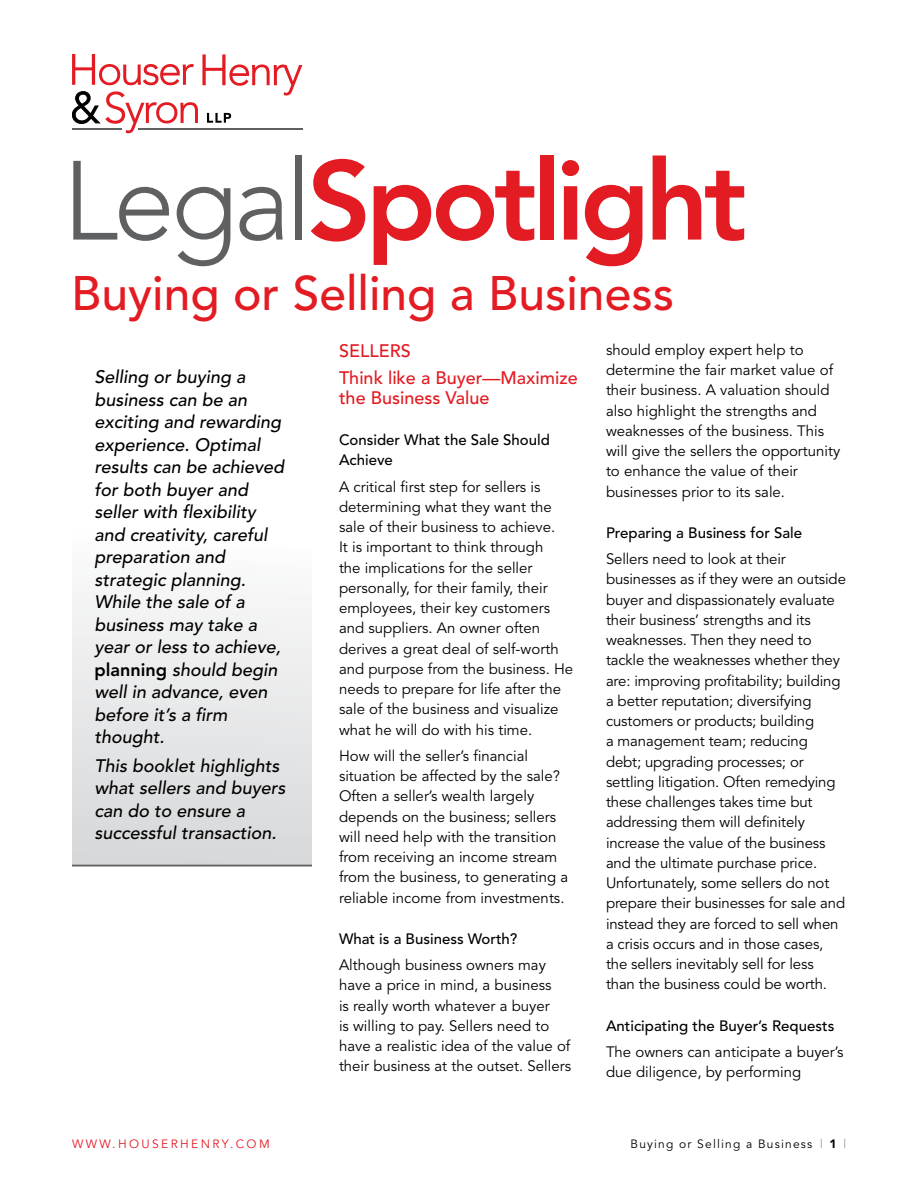
<style>
.page{position:relative;width:918px;height:1188px;background:#fff}
.page>*{position:absolute;margin:0;border:0;box-sizing:border-box;transform-origin:0 0}
.t1{font:800 111.15px "Avenir";letter-spacing:-.045em;color:#e31b23}
.t2{font:500 48px "Avenir";color:#e31b23}
.t3{font:italic 500 18px/22.5px "Avenir";color:#000}
.t4{font:500 18px/26.2px "Avenir";color:#e31b23}
.t5{font:15px/20.2px "Avenir";color:#000}
.t6{font:500 15px/20.2px "Avenir";color:#000}
.t7{font:12px "Avenir";letter-spacing:.1em;color:#000}
.t8{font:12px "Avenir";letter-spacing:.2em;color:#e31b23}
.s1{font-weight:300;color:#5f6062}
.s2{font-weight:800;font-style:normal}
.s3{color:#939598}
.s4{font-weight:900}
</style>
<div class="page">
<div style="left:72px;top:342px;width:240px;height:524px;background:linear-gradient(to bottom,#fff,#d9dbdc)"></div>
<hr style="left:72px;top:865px;width:240px;height:1px;background:#5f6062">
<hr style="left:138px;top:128px;width:165px;height:2px;background:#5f6062">
<svg style="left:72px;top:54px;width:230px;height:79px"></svg>
<h1 class="t1" style="left:63px;top:135px;width:686px"><span class="s1">Legal</span>Spotlight</h1>
<h2 class="t2" style="left:71px;top:266px;width:604px">Buying or Selling a Business</h2>
<p class="t3" style="left:94px;top:366px;width:191px">Selling or buying a business can be an exciting and rewarding experience. Optimal results can be achieved for both buyer and seller with flexibility and creativity, careful preparation and strategic planning.<br>While the sale of a business may take a year or less to achieve, <span class="s2">planning</span> should begin well in advance, even before it’s a firm thought.</p>
<p class="t3" style="left:94px;top:755px;width:192px">This booklet highlights what sellers and buyers can do to ensure a successful transaction.</p>
<p class="t4" style="left:339px;top:338px;width:240px">SELLERS<br>Think like a Buyer—Maximize</p>
<p class="t4" style="left:339px;top:385px;width:152px">the Business Value</p>
<p class="t6" style="left:339px;top:430px;width:212px">Consider What the Sale Should<br>Achieve</p>
<p class="t5" style="left:339px;top:477px;width:236px">A critical first step for sellers is determining what they want the sale of their business to achieve.<br>It is important to think through<br>the implications for the seller personally, for their family, their employees, their key customers and suppliers. An owner often derives a great deal of self-worth and purpose from the business. He needs to prepare for life after the sale of the business and visualize what he will do with his time.</p>
<p class="t5" style="left:339px;top:746px;width:231px">How will the seller’s financial situation be affected by the sale?<br>Often a seller’s wealth largely depends on the business; sellers will need help with the transition from receiving an income stream from the business, to generating a reliable income from investments.</p>
<p class="t6" style="left:339px;top:929px;width:180px">What is a Business Worth?</p>
<p class="t5" style="left:339px;top:955px;width:234px">Although business owners may have a price in mind, a business<br>is really worth whatever a buyer<br>is willing to pay. Sellers need to have a realistic idea of the value of their business at the outset. Sellers</p>
<p class="t5" style="left:606px;top:340px;width:236px">should employ expert help to determine the fair market value of their business. A valuation should also highlight the strengths and weaknesses of the business. This will give the sellers the opportunity to enhance the value of their businesses prior to its sale.</p>
<p class="t6" style="left:606px;top:523px;width:198px">Preparing a Business for Sale</p>
<p class="t5" style="left:606px;top:549px;width:242px">Sellers need to look at their businesses as if they were an outside buyer and dispassionately evaluate their business’ strengths and its weaknesses. Then they need to tackle the weaknesses whether they are: improving profitability; building a better reputation; diversifying customers or products; building<br>a management team; reducing debt; upgrading processes; or settling litigation. Often remedying these challenges takes time but addressing them will definitely increase the value of the business and the ultimate purchase price.<br>Unfortunately, some sellers do not prepare their businesses for sale and instead they are forced to sell when a crisis occurs and in those cases, the sellers inevitably sell for less than the business could be worth.</p>
<p class="t6" style="left:606px;top:1016px;width:230px">Anticipating the Buyer’s Requests</p>
<p class="t5" style="left:606px;top:1042px;width:239px">The owners can anticipate a buyer’s due diligence, by performing</p>
<p class="t8" style="left:72px;top:1136px;width:199px">WWW.HOUSERHENRY.COM</p>
<p class="t7" style="left:631px;top:1136px;width:217px">Buying or Selling a Business <span class="s3">|</span> <span class="s4">1</span> <span class="s3">|</span></p>
</div>
